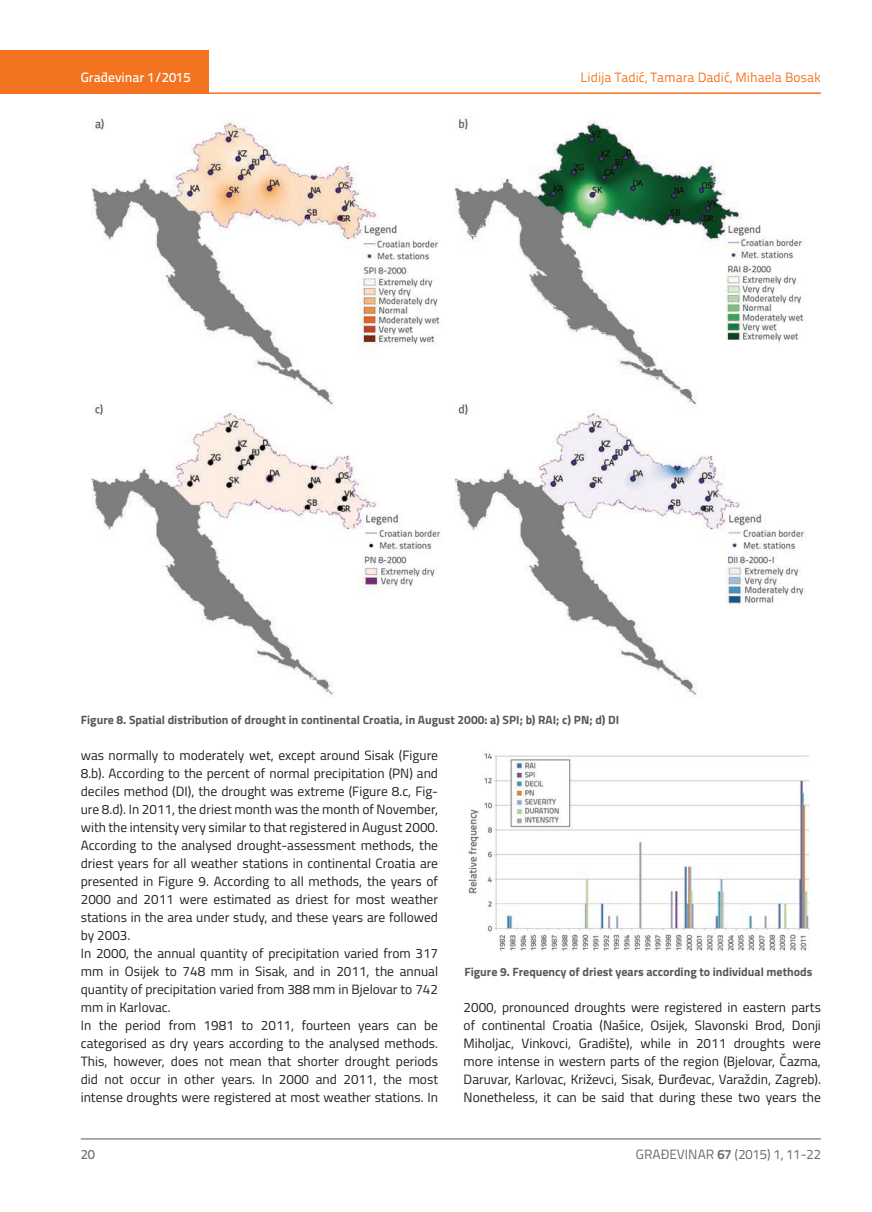
<style>
.page{position:relative;width:872px;height:1212px;background:#fff}
.page>*{position:absolute;margin:0;border:0;box-sizing:border-box;transform-origin:0 0}
.t1{font:13.5px/18px "Titillium";color:#231f20;text-align:justify}
.t2{font:13.5px "Titillium Text 22 L";color:#f47321}
.t3{font:13.5px "Titillium Text 22 L";color:#6c6d70}
.t4{font:500 13.5px "Titillium Text 22 L";color:#fff}
.t5{font:500 13.5px "Titillium Text 22 L";color:#787a7d}
.Potpis_pod_sliku{font:700 12px "Titillium";color:#57585a}
.s1{font-weight:700}
</style>
<div class="page">
<div style="left:0;top:50px;width:208px;height:44px;background:#f47321"></div>
<hr style="left:0;top:92px;width:821px;height:2px;background:#f47321">
<hr style="left:81px;top:1139px;width:740px;height:1px;background:#57585a">
<img style="left:91px;top:117px;width:715px;height:581px">
<img style="left:468px;top:753px;width:342px;height:198px">
<p class="t4" style="left:81px;top:67px;width:111px">Građevinar 1/2015</p>
<p class="t2" style="left:580px;top:68px;width:242px">Lidija Tadić, Tamara Dadić, Mihaela Bosak</p>
<p class="Potpis_pod_sliku" style="left:81px;top:711px;width:540px">Figure 8. Spatial distribution of drought in continental Croatia, in August 2000: a) SPI; b) RAI; c) PN; d) DI</p>
<p class="t1" style="left:81px;top:746px;width:359px">was normally to moderately wet, except around Sisak (Figure 8.b). According to the percent of normal precipitation (PN) and deciles method (DI), the drought was extreme (Figure 8.c, Fig&shy;ure 8.d). In 2011, the driest month was the month of November, with the intensity very similar to that registered in August 2000.</p>
<p class="t1" style="left:81px;top:836px;width:359px">According to the analysed drought-assessment methods, the driest years for all weather stations in continental Croatia are presented in Figure 9. According to all methods, the years of 2000 and 2011 were estimated as driest for most weather stations in the area under study, and these years are followed by 2003.</p>
<p class="t1" style="left:81px;top:944px;width:359px">In 2000, the annual quantity of precipitation varied from 317 mm in Osijek to 748 mm in Sisak, and in 2011, the annual quantity of precipitation varied from 388 mm in Bjelovar to 742 mm in Karlovac.</p>
<p class="t1" style="left:81px;top:1016px;width:359px">In the period from 1981 to 2011, fourteen years can be categorised as dry years according to the analysed methods.<br>This, however, does not mean that shorter drought periods did not occur in other years. In 2000 and 2011, the most intense droughts were registered at most weather stations. In</p>
<p class="Potpis_pod_sliku" style="left:464px;top:963px;width:349px">Figure 9. Frequency of driest years according to individual methods</p>
<p class="t1" style="left:463px;top:998px;width:359px">2000, pronounced droughts were registered in eastern parts of continental Croatia (Našice, Osijek, Slavonski Brod, Donji Miholjac, Vinkovci, Gradište), while in 2011 droughts were more intense in western parts of the region (Bjelovar, Čazma, Daruvar, Karlovac, Križevci, Sisak, Đurđevac, Varaždin, Zagreb).<br>Nonetheless, it can be said that during these two years the</p>
<p class="t5" style="left:81px;top:1144px;width:16px">20</p>
<p class="t3" style="left:636px;top:1144px;width:186px">GRAĐEVINAR <span class="s1">67</span> (2015) 1, 11-22</p>
</div>
